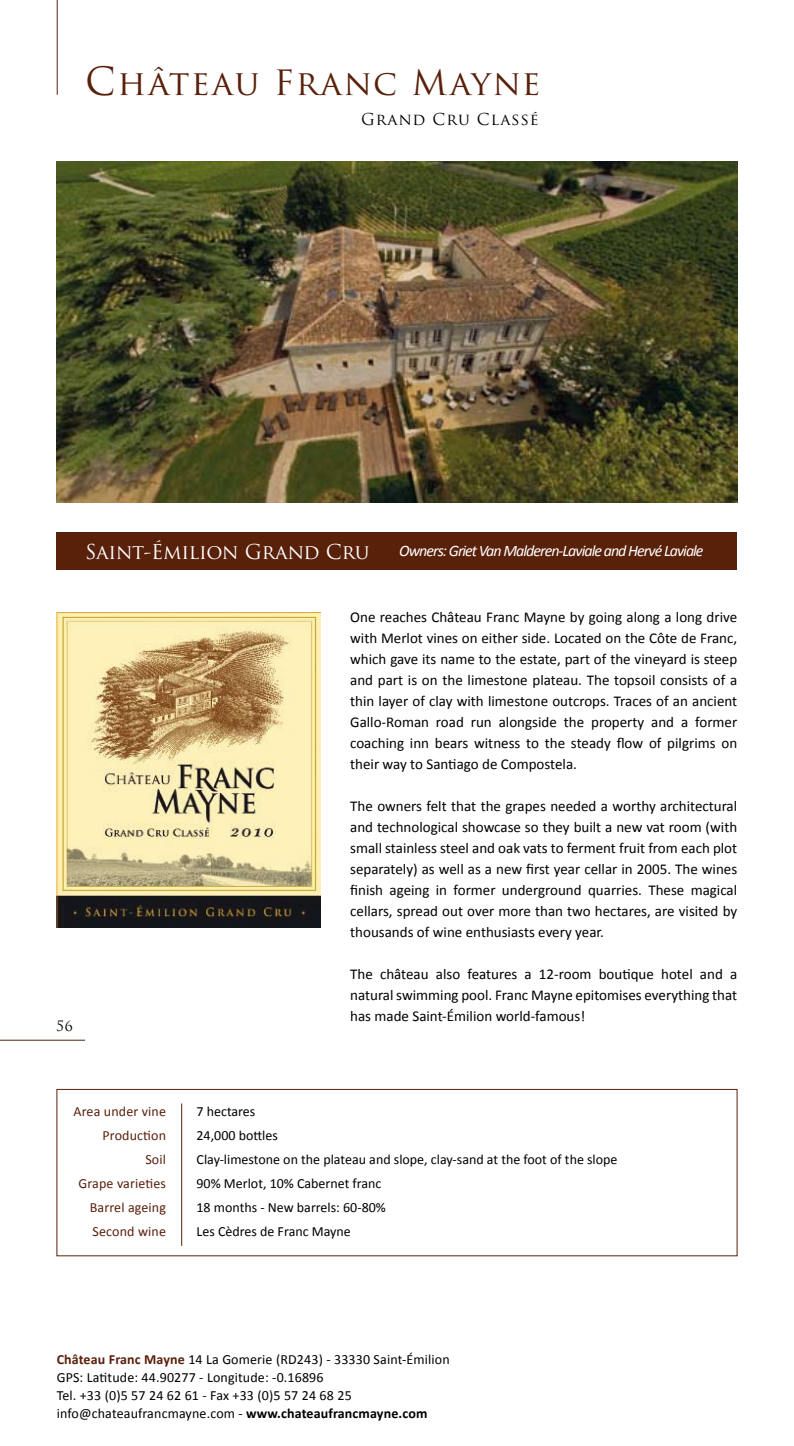
<style>
.page{position:relative;width:794px;height:1446px;background:#fff}
.page>*{position:absolute;margin:0;border:0;box-sizing:border-box;transform-origin:0 0}
.t1{font:34px "Trajan Pro";letter-spacing:.05em;color:#59200a}
.t2{font:20px "Trajan Pro";letter-spacing:-.01em;color:#fff}
.t3{font:italic 16px "Calibri";letter-spacing:-.06em;color:#fff}
.t4{font:16px "Trajan Pro";letter-spacing:.06em;color:#000}
.t5{font:15px/21px "Calibri";color:#000;text-align:justify}
.t6{font:14px/24px "Calibri";color:#000}
.t7{font:14px/24px "Calibri";letter-spacing:.01em;color:#59200a;text-align:right}
.t8{font:14px "Trajan Pro";color:#000}
.s1{font-size:38px}
.s2{font-weight:700;color:#59200a}
.s3{font-weight:700}
</style>
<div class="page">
<hr style="left:0;top:1039px;width:85px;height:1px;background:#59200a">
<div style="left:57px;top:531px;width:680px;height:38px;background:#59200a"></div>
<hr style="left:57px;top:0;width:1px;height:95px;background:#59200a">
<img style="left:57px;top:613px;width:263px;height:314px">
<img style="left:57px;top:162px;width:680px;height:340px">
<div style="left:57px;top:1089px;width:680px;height:167px;border:1px solid #59200a"></div>
<hr style="left:181px;top:1103px;width:1px;height:143px;background:#59200a">
<h1 class="t1" style="left:85px;top:61px;width:457px"><span class="s1">C</span>hâteau Franc Mayne</h1>
<p class="t4" style="left:361px;top:109px;width:179px">Grand Cru Classé</p>
<h2 class="t2" style="left:85px;top:539px;width:286px">Saint-émilion Grand Cru</h2>
<p class="t3" style="left:399px;top:540px;width:306px">Owners: Griet Van Malderen-Laviale and Hervé Laviale</p>
<p class="t8" style="left:56px;top:1017px;width:18px">56</p>
<p class="t5" style="left:350px;top:606px;width:388px">One reaches Château Franc Mayne by going along a long drive with Merlot vines on either side. Located on the Côte de Franc, which gave its name to the estate, part of the vineyard is steep and part is on the limestone plateau. The topsoil consists of a thin layer of clay with limestone outcrops. Traces of an ancient Gallo-Roman road run alongside the property and a former coaching inn bears witness to the steady flow of pilgrims on their way to Santiago de Compostela.</p>
<p class="t5" style="left:350px;top:795px;width:388px">The owners felt that the grapes needed a worthy architectural and technological showcase so they built a new vat room (with small stainless steel and oak vats to ferment fruit from each plot separately) as well as a new first year cellar in 2005. The wines finish ageing in former underground quarries. These magical cellars, spread out over more than two hectares, are visited by thousands of wine enthusiasts every year.</p>
<p class="t5" style="left:350px;top:963px;width:388px">The château also features a 12-room boutique hotel and a natural swimming pool. Franc Mayne epitomises everything that has made Saint-Émilion world-famous!</p>
<p class="t7" style="left:73px;top:1098px;width:94px">Area under vine<br>Production<br>Soil<br>Grape varieties<br>Barrel ageing<br>Second wine</p>
<p class="t6" style="left:196px;top:1098px;width:422px">7 hectares<br>24,000 bottles<br>Clay-limestone on the plateau and slope, clay-sand at the foot of the slope<br>90% Merlot, 10% Cabernet franc<br>18 months - New barrels: 60-80%<br>Les Cèdres de Franc Mayne</p>
<p class="t6" style="left:57px;top:1350px;width:394px;line-height:18px"><span class="s2">Château Franc Mayne</span> 14 La Gomerie (RD243) - 33330 Saint-Émilion GPS: Latitude: 44.90277 - Longitude: -0.16896<br>Tel. +33 (0)5 57 24 62 61 - Fax +33 (0)5 57 24 68 25 info@chateaufrancmayne.com - <span class="s3">www.chateaufrancmayne.com</span></p>
</div>
